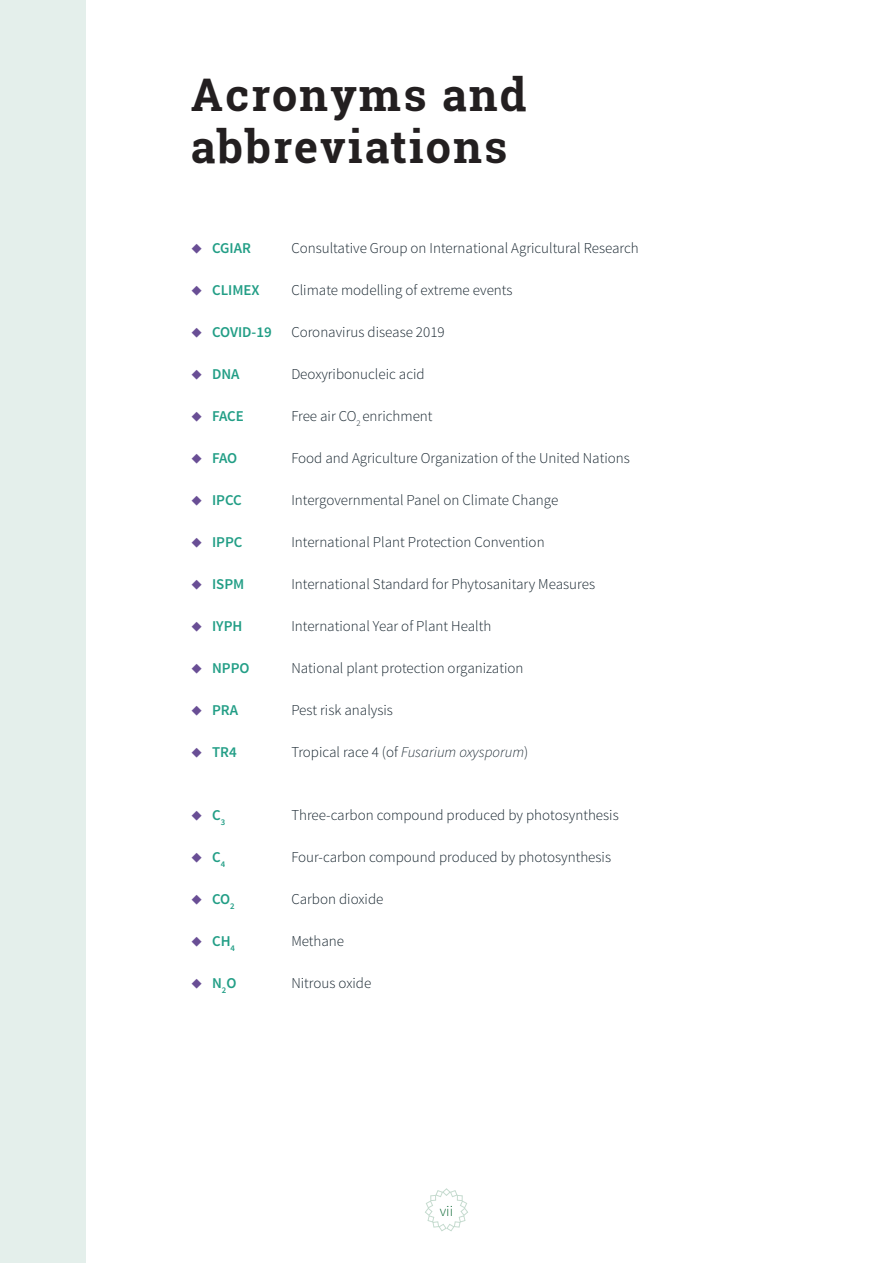
<style>
.page{position:relative;width:893px;height:1263px;background:#fff}
.page>*{position:absolute;margin:0;border:0;box-sizing:border-box;transform-origin:0 0}
.h2_Chapter_Title_-_A{font:700 45px/52.5px "Roboto Slab";letter-spacing:.05em;color:#231f20}
.t1{font:300 15px "Source Sans Pro";color:#16242e}
.t2{font:600 15px "Source Sans Pro";color:#229e86}
.t3{font:300 15px "Source Sans Pro";color:#106a38}
.s1{font-style:italic}
</style>
<div class="page">
<div style="left:0;top:0;width:85px;height:1263px;background:#e4efeb"></div>
<svg style="left:425px;top:1188px;width:43px;height:43px"></svg>
<p class="h2_Chapter_Title_-_A" style="left:191px;top:68px;width:337px">Acronyms and abbreviations</p>
<p class="t2" style="left:212px;top:238px;width:40px">CGIAR</p>
<p class="t1" style="left:291px;top:239px;width:349px">Consultative Group on International Agricultural Research</p>
<p class="t2" style="left:212px;top:280px;width:49px">CLIMEX</p>
<p class="t1" style="left:291px;top:281px;width:223px">Climate modelling of extreme events</p>
<p class="t2" style="left:212px;top:322px;width:61px">COVID-19</p>
<p class="t1" style="left:291px;top:323px;width:155px">Coronavirus disease 2019</p>
<p class="t2" style="left:212px;top:364px;width:29px">DNA</p>
<p class="t1" style="left:291px;top:365px;width:135px">Deoxyribonucleic acid</p>
<p class="t2" style="left:212px;top:406px;width:33px">FACE</p>
<p class="t1" style="left:291px;top:407px;width:143px">Free air CO<sub>2</sub> enrichment</p>
<p class="t2" style="left:212px;top:448px;width:27px">FAO</p>
<p class="t1" style="left:291px;top:449px;width:340px">Food and Agriculture Organization of the United Nations</p>
<p class="t2" style="left:212px;top:490px;width:31px">IPCC</p>
<p class="t1" style="left:291px;top:491px;width:268px">Intergovernmental Panel on Climate Change</p>
<p class="t2" style="left:212px;top:532px;width:32px">IPPC</p>
<p class="t1" style="left:291px;top:533px;width:255px">International Plant Protection Convention</p>
<p class="t2" style="left:212px;top:574px;width:34px">ISPM</p>
<p class="t1" style="left:291px;top:575px;width:305px">International Standard for Phytosanitary Measures</p>
<p class="t2" style="left:212px;top:616px;width:32px">IYPH</p>
<p class="t1" style="left:291px;top:617px;width:202px">International Year of Plant Health</p>
<p class="t2" style="left:212px;top:658px;width:39px">NPPO</p>
<p class="t1" style="left:291px;top:659px;width:234px">National plant protection organization</p>
<p class="t2" style="left:212px;top:700px;width:27px">PRA</p>
<p class="t1" style="left:291px;top:701px;width:103px">Pest risk analysis</p>
<p class="t2" style="left:212px;top:742px;width:26px">TR4</p>
<p class="t1" style="left:291px;top:743px;width:238px">Tropical race 4 (of <span class="s1">Fusarium oxysporum</span>)</p>
<p class="t2" style="left:212px;top:805px;width:15px">C<sub>3</sub></p>
<p class="t1" style="left:291px;top:806px;width:329px">Three-carbon compound produced by photosynthesis</p>
<p class="t2" style="left:212px;top:847px;width:15px">C<sub>4</sub></p>
<p class="t1" style="left:291px;top:848px;width:321px">Four-carbon compound produced by photosynthesis</p>
<p class="t2" style="left:212px;top:889px;width:24px">CO<sub>2</sub></p>
<p class="t1" style="left:291px;top:890px;width:94px">Carbon dioxide</p>
<p class="t2" style="left:212px;top:931px;width:24px">CH<sub>4</sub></p>
<p class="t1" style="left:291px;top:932px;width:54px">Methane</p>
<p class="t2" style="left:212px;top:973px;width:26px">N<sub>2</sub>O</p>
<p class="t1" style="left:291px;top:974px;width:81px">Nitrous oxide</p>
<p class="t3" style="left:440px;top:1201px;width:15px">vii</p>
</div>
